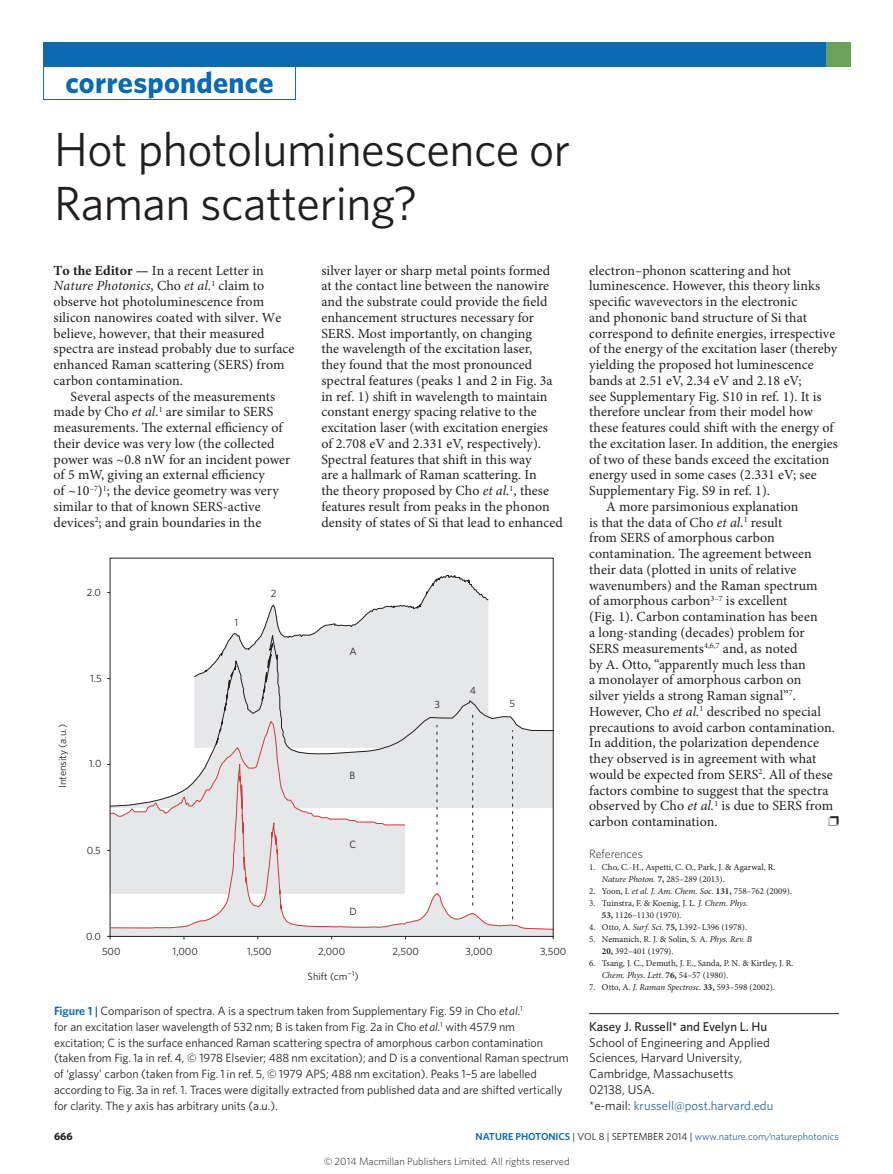
<style>
.page{position:relative;width:893px;height:1174px;background:#fff}
.page>*{position:absolute;margin:0;border:0;box-sizing:border-box;transform-origin:0 0}
.Title{font:48px/54px "Whitney";letter-spacing:-.01em;color:#231f20}
.t1{font:700 30px "Whitney";letter-spacing:.01em;color:#0a6ab2}
.Body_text{font:13.95px/15.8px "Minion Pro";letter-spacing:.005em;color:#231f20}
.Body_first{font:13.95px/15.8px "Minion Pro";letter-spacing:.005em;color:#231f20}
.Address{font:12.75px/15.8px "Whitney";color:#231f20}
.Author{font:500 12.75px "Whitney";color:#231f20}
.Figure_caption{font:12px/15.8px "Whitney";letter-spacing:-.005em;color:#231f20}
.Ref_head{font:300 12px "Whitney";color:#231f20}
.t2{font:700 10.8px "Whitney";color:#231f20}
.t3{font:10.5px "Whitney Book 2";color:#231f20}
.t4{font:300 10.5px "Whitney";color:#1d1d1b}
.t5{font:10.2px "Whitney";color:#2f679b}
.References{font:9px/12px "Minion Pro";color:#231f20}
.s1{font-style:italic}
.s2{font-weight:700}
.s3{color:#2f679b}
.s4{font-weight:600;color:#0a6ab2}
.s5{color:#231f20}
</style>
<div class="page">
<div style="left:43px;top:66px;width:253px;height:34px;border:1px solid #0a6ab2"></div>
<div style="left:43px;top:43px;width:806px;height:24px;background:#0a6ab2"></div>
<div style="left:826px;top:43px;width:24px;height:24px;background:#6ca15a"></div>
<hr style="left:589px;top:1013px;width:250px;height:1px;background:#231f20">
<svg style="left:112px;top:574px;width:439px;height:360px"></svg>
<svg style="left:107px;top:720px;width:298px;height:105px"></svg>
<h2 class="t1" style="left:65px;top:62px;width:210px">correspondence</h2>
<p class="Title" style="left:54px;top:121px;width:518px">Hot photoluminescence or<br>Raman scattering?</p>
<p class="Body_text" style="left:321px;top:262px;width:243px">silver layer or sharp metal points formed at the contact line between the nanowire and the substrate could provide the field enhancement structures necessary for SERS. Most importantly, on changing<br>the wavelength of the excitation laser,<br>they found that the most pronounced spectral features (peaks 1 and 2 in Fig. 3a in ref. 1) shift in wavelength to maintain constant energy spacing relative to the excitation laser (with excitation energies<br>of 2.708 eV and 2.331 eV, respectively).<br>Spectral features that shift in this way<br>are a hallmark of Raman scattering. In<br>the theory proposed by Cho <span class="s1">et al.</span><sup>1</sup>, these features result from peaks in the phonon density of states of Si that lead to enhanced</p>
<p class="Body_text" style="left:589px;top:262px;width:250px">electron–phonon scattering and hot luminescence. However, this theory links specific wavevectors in the electronic<br>and phononic band structure of Si that correspond to definite energies, irrespective of the energy of the excitation laser (thereby yielding the proposed hot luminescence bands at 2.51 eV, 2.34 eV and 2.18 eV;<br>see Supplementary Fig. S10 in ref. 1). It is therefore unclear from their model how these features could shift with the energy of the excitation laser. In addition, the energies of two of these bands exceed the excitation energy used in some cases (2.331 eV; see Supplementary Fig. S9 in ref. 1).</p>
<p class="Body_first" style="left:54px;top:262px;width:242px"><span class="s2">To the Editor —</span> In a recent Letter in <span class="s1">Nature Photonics</span>, Cho <span class="s1">et al.</span><sup>1</sup> claim to observe hot photoluminescence from silicon nanowires coated with silver. We believe, however, that their measured spectra are instead probably due to surface enhanced Raman scattering (SERS) from carbon contamination.</p>
<p class="Body_text" style="left:54px;top:388px;width:238px;text-indent:17px">Several aspects of the measurements made by Cho <span class="s1">et al.</span><sup>1</sup> are similar to SERS measurements. The external efficiency of their device was very low (the collected power was ~0.8 nW for an incident power of 5 mW, giving an external efficiency<br>of ~10<sup>–7</sup>)<sup>1</sup>; the device geometry was very similar to that of known SERS-active devices<sup>2</sup>; and grain boundaries in the</p>
<p class="Body_text" style="left:589px;top:498px;width:247px;text-indent:17px">A more parsimonious explanation<br>is that the data of Cho <span class="s1">et al.</span><sup>1</sup> result<br>from SERS of amorphous carbon contamination. The agreement between their data (plotted in units of relative wavenumbers) and the Raman spectrum<br>of amorphous carbon<sup>3–7</sup> is excellent<br>(Fig. 1). Carbon contamination has been<br>a long-standing (decades) problem for SERS measurements<sup>4,6,7</sup> and, as noted<br>by A. Otto, “apparently much less than<br>a monolayer of amorphous carbon on silver yields a strong Raman signal”<sup>7</sup>.<br>However, Cho <span class="s1">et al.</span><sup>1</sup> described no special precautions to avoid carbon contamination.<br>In addition, the polarization dependence they observed is in agreement with what would be expected from SERS<sup>2</sup>. All of these factors combine to suggest that the spectra observed by Cho <span class="s1">et al.</span><sup>1</sup> is due to SERS from carbon contamination.</p>
<p class="Ref_head" style="left:589px;top:845px;width:55px">References</p>
<p class="References" style="left:602px;top:860px;width:175px;text-indent:-13px">1. Cho, C.‑H., Aspetti, C. O., Park, J. &amp; Agarwal, R.<br><span class="s1">Nature Photon.</span> <span class="s2">7,</span> 285–289 (2013).</p>
<p class="References" style="left:589px;top:884px;width:204px">2. Yoon, I. <span class="s1">et al. J. Am. Chem. Soc.</span> <span class="s2">131,</span> 758–762 (2009).</p>
<p class="References" style="left:602px;top:896px;width:148px;text-indent:-13px">3. Tuinstra, F. &amp; Koenig, J. L. <span class="s1">J. Chem. Phys.<br></span><span class="s2">53,</span> 1126–1130 (1970).</p>
<p class="References" style="left:589px;top:920px;width:159px">4. Otto, A. <span class="s1">Surf. Sci.</span> <span class="s2">75,</span> L392–L396 (1978).</p>
<p class="References" style="left:602px;top:932px;width:152px;text-indent:-13px">5. Nemanich, R. J. &amp; Solin, S. A. <span class="s1">Phys. Rev. B<br></span><span class="s2">20,</span> 392–401 (1979).</p>
<p class="References" style="left:602px;top:956px;width:193px;text-indent:-13px">6. Tsang, J. C., Demuth, J. E., Sanda, P. N. &amp; Kirtley, J. R.<br><span class="s1">Chem. Phys. Lett.</span> <span class="s2">76,</span> 54–57 (1980).</p>
<p class="References" style="left:589px;top:980px;width:187px">7. Otto, A. <span class="s1">J. Raman Spectrosc.</span> <span class="s2">33,</span> 593–598 (2002).</p>
<p class="Author" style="left:589px;top:1018px;width:180px">Kasey J. Russell* and Evelyn L. Hu</p>
<p class="Address" style="left:589px;top:1034px;width:186px">School of Engineering and Applied<br>Sciences, Harvard University,<br>Cambridge, Massachusetts<br>02138, USA.<br>*e-mail: <span class="s3">krussell@post.harvard.edu</span></p>
<p class="t3" style="left:87px;top:585px;width:16px">2.0</p>
<p class="t3" style="left:271px;top:587px;width:7px">2</p>
<p class="t3" style="left:235px;top:615px;width:5px">1</p>
<p class="t3" style="left:350px;top:644px;width:9px">A</p>
<p class="t3" style="left:90px;top:671px;width:13px">1.5</p>
<p class="t3" style="left:470px;top:683px;width:8px">4</p>
<p class="t3" style="left:510px;top:696px;width:7px">5</p>
<p class="t3" style="left:434px;top:697px;width:7px">3</p>
<p class="t3" style="left:56px;top:788px;width:65px;rotate:-90deg">Intensity (a.u.)</p>
<p class="t3" style="left:89px;top:756px;width:14px">1.0</p>
<p class="t3" style="left:350px;top:768px;width:7px">B</p>
<p class="t3" style="left:350px;top:837px;width:8px">C</p>
<p class="t3" style="left:87px;top:843px;width:16px">0.5</p>
<p class="t3" style="left:350px;top:904px;width:9px">D</p>
<p class="t3" style="left:86px;top:929px;width:16px">0.0</p>
<p class="t3" style="left:102px;top:944px;width:20px">500</p>
<p class="t3" style="left:173px;top:944px;width:27px">1,000</p>
<p class="t3" style="left:247px;top:944px;width:26px">1,500</p>
<p class="t3" style="left:318px;top:944px;width:29px">2,000</p>
<p class="t3" style="left:393px;top:944px;width:28px">2,500</p>
<p class="t3" style="left:466px;top:944px;width:29px">3,000</p>
<p class="t3" style="left:540px;top:944px;width:28px">3,500</p>
<p class="t3" style="left:308px;top:969px;width:52px">Shift (cm<sup>−1</sup>)</p>
<p class="Figure_caption" style="left:54px;top:1002px;width:516px"><span class="s4">Figure 1 |</span> Comparison of spectra. A is a spectrum taken from Supplementary Fig. S9 in Cho <span class="s1">et al.</span><sup>1<br></sup>for an excitation laser wavelength of 532 nm; B is taken from Fig. 2a in Cho <span class="s1">et al.</span><sup>1</sup> with 457.9 nm excitation; C is the surface enhanced Raman scattering spectra of amorphous carbon contamination (taken from Fig. 1a in ref. 4, © 1978 Elsevier; 488 nm excitation); and D is a conventional Raman spectrum of ‘glassy’ carbon (taken from Fig. 1 in ref. 5, © 1979 APS; 488 nm excitation). Peaks 1–5 are labelled according to Fig. 3a in ref. 1. Traces were digitally extracted from published data and are shifted vertically for clarity. The <span class="s1">y</span> axis has arbitrary units (a.u.).</p>
<p class="t2" style="left:54px;top:1129px;width:20px">666</p>
<p class="t5" style="left:476px;top:1129px;width:365px"><span class="s4">NATURE PHOTONICS</span> <span class="s5">| VOL 8 | SEPTEMBER 2014 |</span> www.nature.com/naturephotonics</p>
<p class="t4" style="left:324px;top:1154px;width:247px">© 2014 Macmillan Publishers Limited. All rights reserved</p>
</div>
